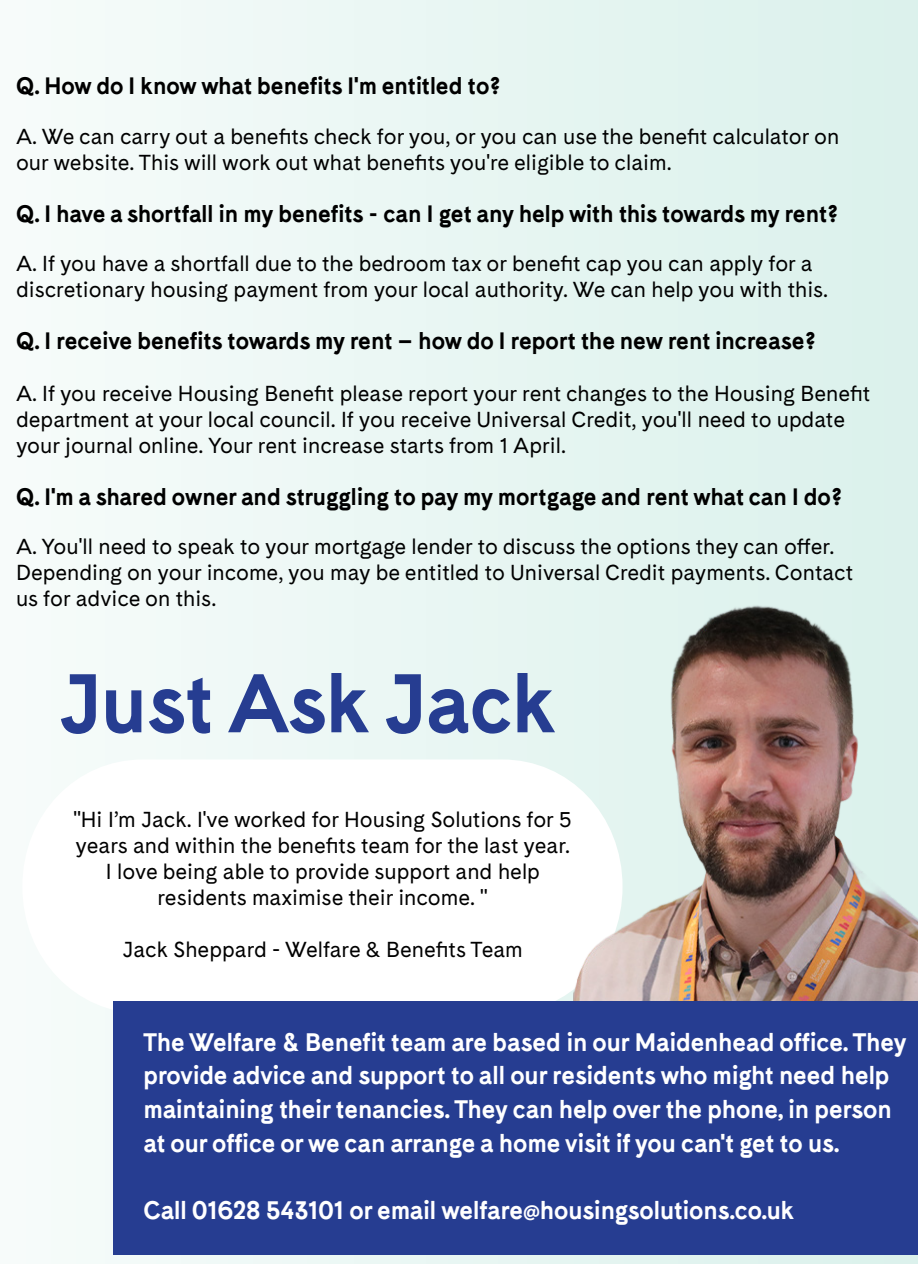
<style>
.page{position:relative;width:918px;height:1264px;background:#fff}
.page>*{position:absolute;margin:0;border:0;box-sizing:border-box;transform-origin:0 0}
.t1{font:700 88.05px "Cadiz";color:#263d91}
.t2{font:700 26.85px/33.6px "Cadiz";color:#fff}
.t3{font:700 25.2px "Cadiz";color:#000}
.t4{font:21.6px/26px "Cadiz";color:#000}
</style>
<div class="page">
<img style="left:76px;top:0;width:842px;height:1264px">
<div style="left:22px;top:759px;width:601px;height:254px;background:#fff;border-radius:123px"></div>
<img style="left:574px;top:601px;width:344px;height:400px">
<div style="left:114px;top:1001px;width:804px;height:253px;background:#263d91"></div>
<p class="t3" style="left:16px;top:70px;width:485px">Q. How do I know what benefits I'm entitled to?</p>
<p class="t4" style="left:16px;top:124px;width:825px">A. We can carry out a benefits check for you, or you can use the benefit calculator on our website. This will work out what benefits you're eligible to claim.</p>
<p class="t3" style="left:16px;top:197px;width:823px">Q. I have a shortfall in my benefits - can I get any help with this towards my rent?</p>
<p class="t4" style="left:16px;top:252px;width:814px">A. If you have a shortfall due to the bedroom tax or benefit cap you can apply for a discretionary housing payment from your local authority. We can help you with this.</p>
<p class="t3" style="left:16px;top:325px;width:801px">Q. I receive benefits towards my rent – how do I report the new rent increase?</p>
<p class="t4" style="left:16px;top:381px;width:856px">A. If you receive Housing Benefit please report your rent changes to the Housing Benefit department at your local council. If you receive Universal Credit, you'll need to update your journal online. Your rent increase starts from 1 April.</p>
<p class="t3" style="left:16px;top:480px;width:827px">Q. I'm a shared owner and struggling to pay my mortgage and rent what can I do?</p>
<p class="t4" style="left:16px;top:535px;width:839px">A. You'll need to speak to your mortgage lender to discuss the options they can offer.<br>Depending on your income, you may be entitled to Universal Credit payments. Contact us for advice on this.</p>
<h1 class="t1" style="left:59px;top:647px;width:498px">Just Ask Jack</h1>
<p class="t4" style="left:73px;top:808px;width:500px;text-align:center">"Hi I’m Jack. I've worked for Housing Solutions for 5 years and within the benefits team for the last year.<br>I love being able to provide support and help residents maximise their income. "</p>
<p class="t4" style="left:122px;top:937px;width:402px">Jack Sheppard - Welfare &amp; Benefits Team</p>
<p class="t2" style="left:144px;top:1025px;width:764px">The Welfare &amp; Benefit team are based in our Maidenhead office. They provide advice and support to all our residents who might need help maintaining their tenancies. They can help over the phone, in person at our office or we can arrange a home visit if you can't get to us.</p>
<p class="t2" style="left:144px;top:1193px;width:652px">Call 01628 543101 or email welfare@housingsolutions.co.uk</p>
</div>
